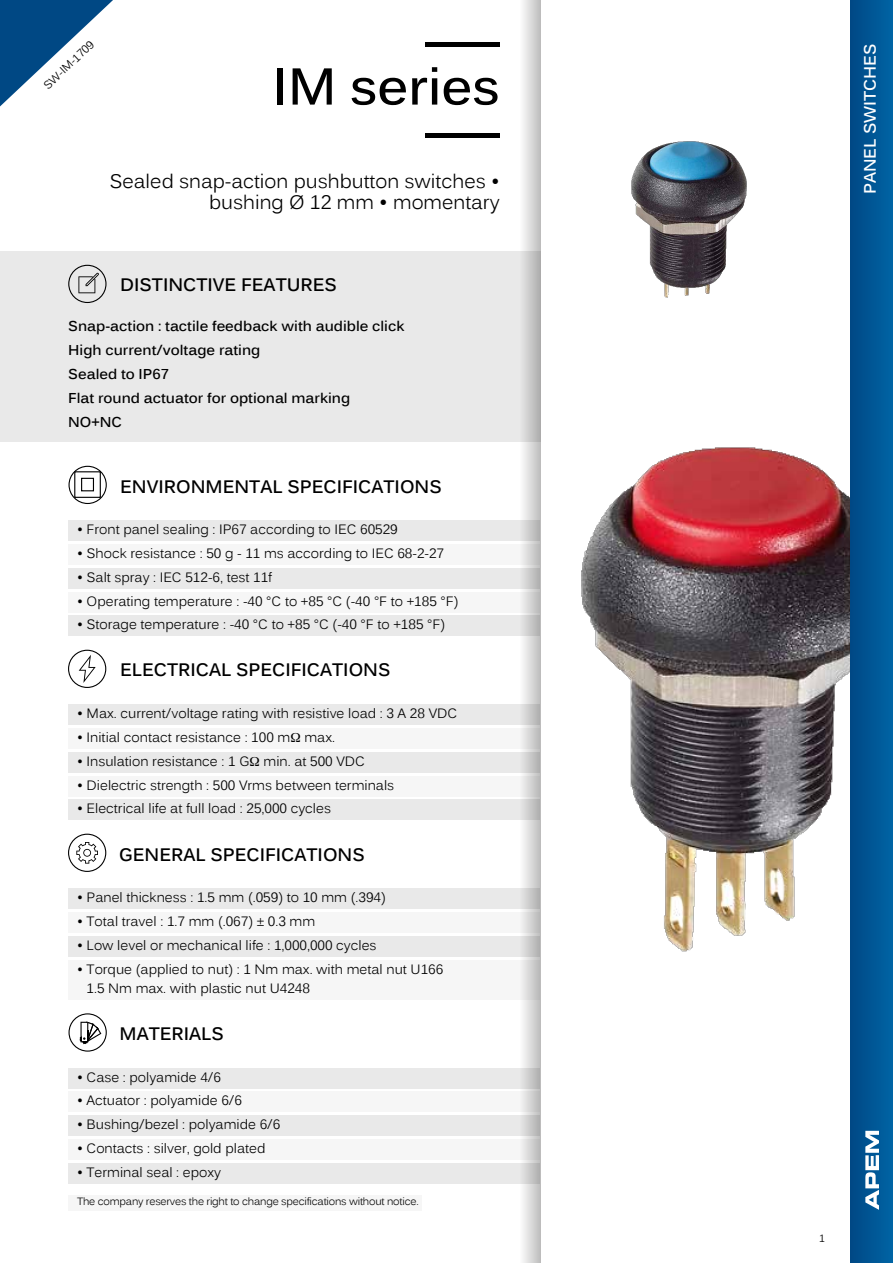
<style>
.page{position:relative;width:893px;height:1263px;background:#fff}
.page>*{position:absolute;margin:0;border:0;box-sizing:border-box;transform-origin:0 0}
.t1{font:700 51px "Kalinga";color:#000}
.t2{font:19.5px/21px "Kalinga";color:#000;text-align:right}
.t3{font:700 18px "Kalinga";color:#000}
.t4{font:700 16.5px "Kalinga";color:#fff}
.t5{font:700 14.25px/24px "Kalinga";color:#000}
.t6{font:13.5px/19.5px "Kalinga";color:#000}
.t7{font:11.25px "Kalinga";color:#000}
.t8{font:10.5px "Kalinga";letter-spacing:-.02em;color:#000}
</style>
<div class="page">
<div style="left:0;top:251px;width:540px;height:190px;background:#e9e9e9"></div>
<div style="left:69px;top:1068px;width:471px;height:20px;background:#e9e9e9"></div>
<div style="left:69px;top:1092px;width:471px;height:20px;background:#f6f6f6"></div>
<div style="left:69px;top:1115px;width:471px;height:21px;background:#e9e9e9"></div>
<div style="left:69px;top:1139px;width:471px;height:20px;background:#f6f6f6"></div>
<div style="left:69px;top:1163px;width:471px;height:20px;background:#e9e9e9"></div>
<svg style="left:69px;top:1013px;width:38px;height:38px"></svg>
<div style="left:69px;top:705px;width:471px;height:20px;background:#e9e9e9"></div>
<div style="left:69px;top:729px;width:471px;height:20px;background:#f6f6f6"></div>
<div style="left:69px;top:752px;width:471px;height:20px;background:#e9e9e9"></div>
<div style="left:69px;top:776px;width:471px;height:20px;background:#f6f6f6"></div>
<div style="left:69px;top:800px;width:471px;height:20px;background:#e9e9e9"></div>
<svg style="left:68px;top:650px;width:38px;height:38px"></svg>
<svg style="left:68px;top:265px;width:39px;height:38px"></svg>
<div style="left:69px;top:521px;width:471px;height:20px;background:#e9e9e9"></div>
<div style="left:69px;top:545px;width:471px;height:20px;background:#f6f6f6"></div>
<div style="left:69px;top:568px;width:471px;height:20px;background:#e9e9e9"></div>
<div style="left:69px;top:592px;width:471px;height:20px;background:#f6f6f6"></div>
<div style="left:69px;top:616px;width:471px;height:20px;background:#e9e9e9"></div>
<svg style="left:69px;top:466px;width:38px;height:38px"></svg>
<div style="left:74px;top:471px;width:27px;height:27px;border:1px solid #000"></div>
<div style="left:81px;top:478px;width:13px;height:13px;border:1px solid #000"></div>
<hr style="left:426px;top:134px;width:74px;height:4px;background:#000">
<hr style="left:426px;top:43px;width:74px;height:4px;background:#000">
<div style="left:69px;top:889px;width:471px;height:20px;background:#e9e9e9"></div>
<div style="left:69px;top:912px;width:471px;height:21px;background:#f6f6f6"></div>
<div style="left:69px;top:936px;width:471px;height:20px;background:#e9e9e9"></div>
<div style="left:69px;top:960px;width:471px;height:40px;background:#f6f6f6"></div>
<svg style="left:68px;top:834px;width:38px;height:38px"></svg>
<svg style="left:519px;top:0;width:21px;height:1263px"></svg>
<img style="left:631px;top:141px;width:116px;height:157px">
<div style="left:69px;top:1195px;width:353px;height:15px;background:#f6f6f6"></div>
<img style="left:504px;top:405px;width:346px;height:558px">
<div style="left:850px;top:0;width:43px;height:1263px;background:linear-gradient(to right,#004885,#0064a4)"></div>
<svg style="left:0;top:0;width:113px;height:106px"></svg>
<svg style="left:865px;top:1131px;width:14px;height:79px"></svg>
<p class="t7" style="left:41px;top:82px;width:66px;rotate:-44deg">SW-IM-1709</p>
<h1 class="t1" style="left:273px;top:53px;width:228px">IM series</h1>
<h2 class="t2" style="left:110px;top:173px;width:392px">Sealed snap-action pushbutton switches • bushing Ø 12 mm • momentary</h2>
<h3 class="t3" style="left:120px;top:273px;width:218px">DISTINCTIVE FEATURES</h3>
<p class="t5" style="left:68px;top:315px;width:338px">Snap-action : tactile feedback with audible click<br>High current/voltage rating<br>Sealed to IP67<br>Flat round actuator for optional marking<br>NO+NC</p>
<h3 class="t3" style="left:120px;top:475px;width:323px">ENVIRONMENTAL SPECIFICATIONS</h3>
<p class="t6" style="left:77px;top:521px;width:322px">• Front panel sealing : IP67 according to IEC 60529</p>
<p class="t6" style="left:77px;top:545px;width:369px">• Shock resistance : 50 g - 11 ms according to IEC 68-2-27</p>
<p class="t6" style="left:77px;top:569px;width:197px">• Salt spray : IEC 512-6, test 11f</p>
<p class="t6" style="left:77px;top:592px;width:383px">• Operating temperature : -40 °C to +85 °C (-40 °F to +185 °F)</p>
<p class="t6" style="left:77px;top:616px;width:370px">• Storage temperature : -40 °C to +85 °C (-40 °F to +185 °F)</p>
<h3 class="t3" style="left:120px;top:658px;width:272px">ELECTRICAL SPECIFICATIONS</h3>
<p class="t6" style="left:77px;top:705px;width:382px">• Max. current/voltage rating with resistive load : 3 A 28 VDC</p>
<p class="t6" style="left:77px;top:729px;width:260px">• Initial contact resistance : 100 m max.</p>
<p class="t6" style="left:77px;top:753px;width:289px">• Insulation resistance : 1 G min. at 500 VDC</p>
<p class="t6" style="left:77px;top:776px;width:319px">• Dielectric strength : 500 Vrms between terminals</p>
<p class="t6" style="left:77px;top:800px;width:255px">• Electrical life at full load : 25,000 cycles</p>
<h3 class="t3" style="left:119px;top:843px;width:247px">GENERAL SPECIFICATIONS</h3>
<p class="t6" style="left:77px;top:889px;width:310px">• Panel thickness : 1.5 mm (.059) to 10 mm (.394)</p>
<p class="t6" style="left:77px;top:913px;width:240px">• Total travel : 1.7 mm (.067) ± 0.3 mm</p>
<p class="t6" style="left:77px;top:936px;width:301px">• Low level or mechanical life : 1,000,000 cycles</p>
<p class="t6" style="left:87px;top:960px;width:358px;text-indent:-10px">• Torque (applied to nut) : 1 Nm max. with metal nut U166<br>1.5 Nm max. with plastic nut U4248</p>
<h3 class="t3" style="left:120px;top:1021px;width:106px">MATERIALS</h3>
<p class="t6" style="left:77px;top:1068px;width:146px">• Case : polyamide 4/6</p>
<p class="t6" style="left:77px;top:1092px;width:166px">• Actuator : polyamide 6/6</p>
<p class="t6" style="left:77px;top:1116px;width:205px">• Bushing/bezel : polyamide 6/6</p>
<p class="t6" style="left:77px;top:1139px;width:190px">• Contacts : silver, gold plated</p>
<p class="t6" style="left:77px;top:1163px;width:146px">• Terminal seal : epoxy</p>
<p class="t8" style="left:77px;top:1195px;width:343px">The company reserves the right to change specifications without notice.</p>
<p class="t4" style="left:859px;top:194px;width:152px;rotate:-90deg">PANEL SWITCHES</p>
<p class="t8" style="left:819px;top:1231px;width:7px">1</p>
</div>
